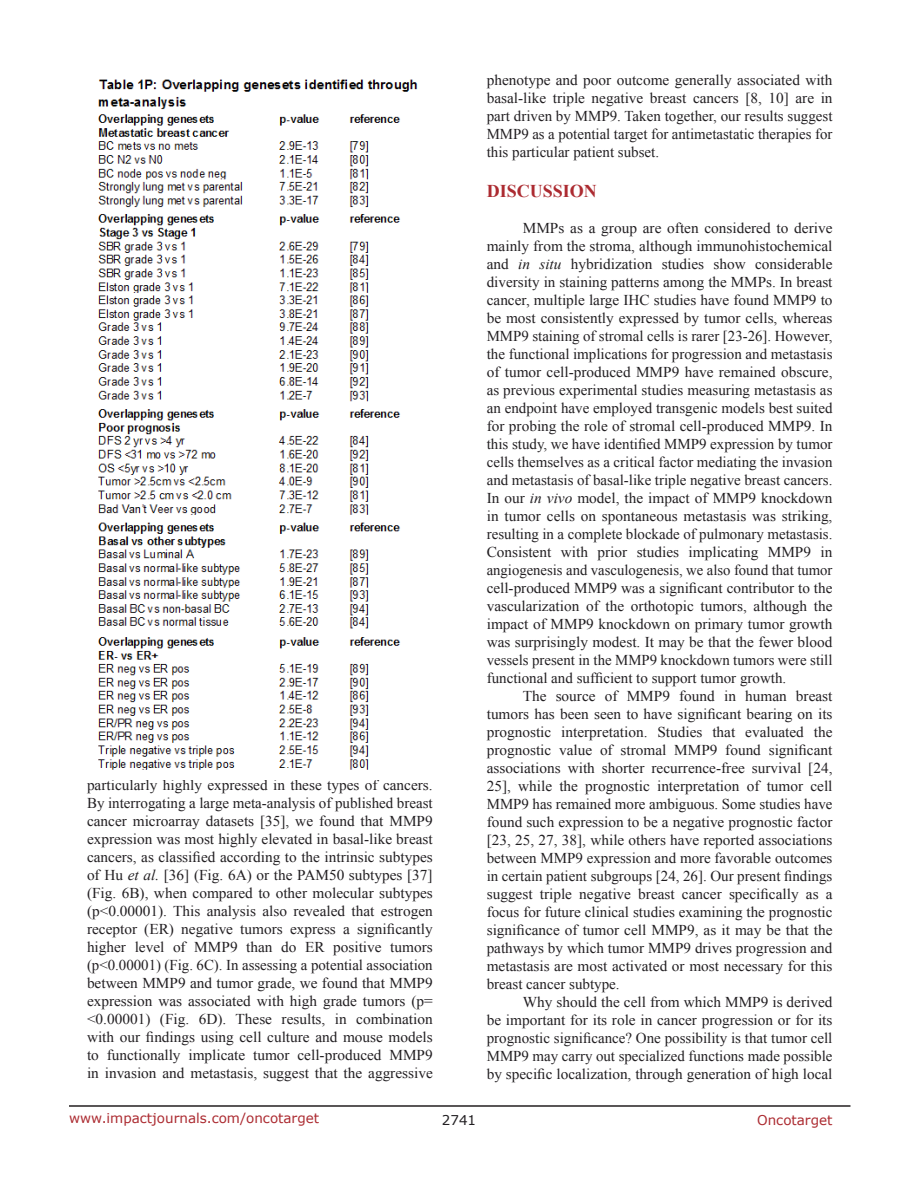
<style>
.page{position:relative;width:918px;height:1188px;background:#fff}
.page>*{position:absolute;margin:0;border:0;box-sizing:border-box;transform-origin:0 0}
.Heading{font:700 18px "Times New Roman";color:#ac2b31}
.BodyText{font:15px/18px "Times New Roman";color:#221f22;text-align:justify}
.t1{font:13.5px "Verdana";color:#ac2b31}
.t2{font:13.5px "Verdana";color:#221f22}
.s1{font-style:italic}
</style>
<div class="page">
<hr style="left:69px;top:1105px;width:781px;height:2px;background:#231f20">
<img style="left:98px;top:79px;width:320px;height:691px">
<p class="BodyText" style="left:87px;top:776px;width:347px">particularly highly expressed in these types of cancers.<br>By interrogating a large meta-analysis of published breast cancer microarray datasets [35], we found that MMP9 expression was most highly elevated in basal-like breast cancers, as classified according to the intrinsic subtypes of Hu <span class="s1">et al.</span> [36] (Fig. 6A) or the PAM50 subtypes [37] (Fig. 6B), when compared to other molecular subtypes (p&lt;0.00001). This analysis also revealed that estrogen receptor (ER) negative tumors express a significantly higher level of MMP9 than do ER positive tumors (p&lt;0.00001) (Fig. 6C). In assessing a potential association between MMP9 and tumor grade, we found that MMP9 expression was associated with high grade tumors (p= &lt;0.00001) (Fig. 6D). These results, in combination with our findings using cell culture and mouse models to functionally implicate tumor cell-produced MMP9 in invasion and metastasis, suggest that the aggressive</p>
<p class="BodyText" style="left:487px;top:71px;width:347px">phenotype and poor outcome generally associated with basal-like triple negative breast cancers [8, 10] are in part driven by MMP9. Taken together, our results suggest MMP9 as a potential target for antimetastatic therapies for this particular patient subset.</p>
<p class="Heading" style="left:487px;top:179px;width:112px">DISCUSSION</p>
<p class="BodyText" style="left:487px;top:219px;width:347px;text-indent:36px">MMPs as a group are often considered to derive mainly from the stroma, although immunohistochemical and <span class="s1">in situ</span> hybridization studies show considerable diversity in staining patterns among the MMPs. In breast cancer, multiple large IHC studies have found MMP9 to be most consistently expressed by tumor cells, whereas MMP9 staining of stromal cells is rarer [23-26]. However, the functional implications for progression and metastasis of tumor cell-produced MMP9 have remained obscure, as previous experimental studies measuring metastasis as an endpoint have employed transgenic models best suited for probing the role of stromal cell-produced MMP9. In this study, we have identified MMP9 expression by tumor cells themselves as a critical factor mediating the invasion and metastasis of basal-like triple negative breast cancers.<br>In our <span class="s1">in vivo</span> model, the impact of MMP9 knockdown in tumor cells on spontaneous metastasis was striking, resulting in a complete blockade of pulmonary metastasis.<br>Consistent with prior studies implicating MMP9 in angiogenesis and vasculogenesis, we also found that tumor cell-produced MMP9 was a significant contributor to the vascularization of the orthotopic tumors, although the impact of MMP9 knockdown on primary tumor growth was surprisingly modest. It may be that the fewer blood vessels present in the MMP9 knockdown tumors were still functional and sufficient to support tumor growth.</p>
<p class="BodyText" style="left:487px;top:687px;width:347px;text-indent:36px">The source of MMP9 found in human breast tumors has been seen to have significant bearing on its prognostic interpretation. Studies that evaluated the prognostic value of stromal MMP9 found significant associations with shorter recurrence-free survival [24, 25], while the prognostic interpretation of tumor cell MMP9 has remained more ambiguous. Some studies have found such expression to be a negative prognostic factor [23, 25, 27, 38], while others have reported associations between MMP9 expression and more favorable outcomes in certain patient subgroups [24, 26]. Our present findings suggest triple negative breast cancer specifically as a focus for future clinical studies examining the prognostic significance of tumor cell MMP9, as it may be that the pathways by which tumor MMP9 drives progression and metastasis are most activated or most necessary for this breast cancer subtype.</p>
<p class="BodyText" style="left:487px;top:993px;width:347px;text-indent:36px">Why should the cell from which MMP9 is derived be important for its role in cancer progression or for its prognostic significance? One possibility is that tumor cell MMP9 may carry out specialized functions made possible by specific localization, through generation of high local</p>
<p class="t1" style="left:69px;top:1109px;width:252px">www.impactjournals.com/oncotarget</p>
<p class="t2" style="left:442px;top:1111px;width:36px">2741</p>
<p class="t1" style="left:757px;top:1111px;width:77px">Oncotarget</p>
</div>
